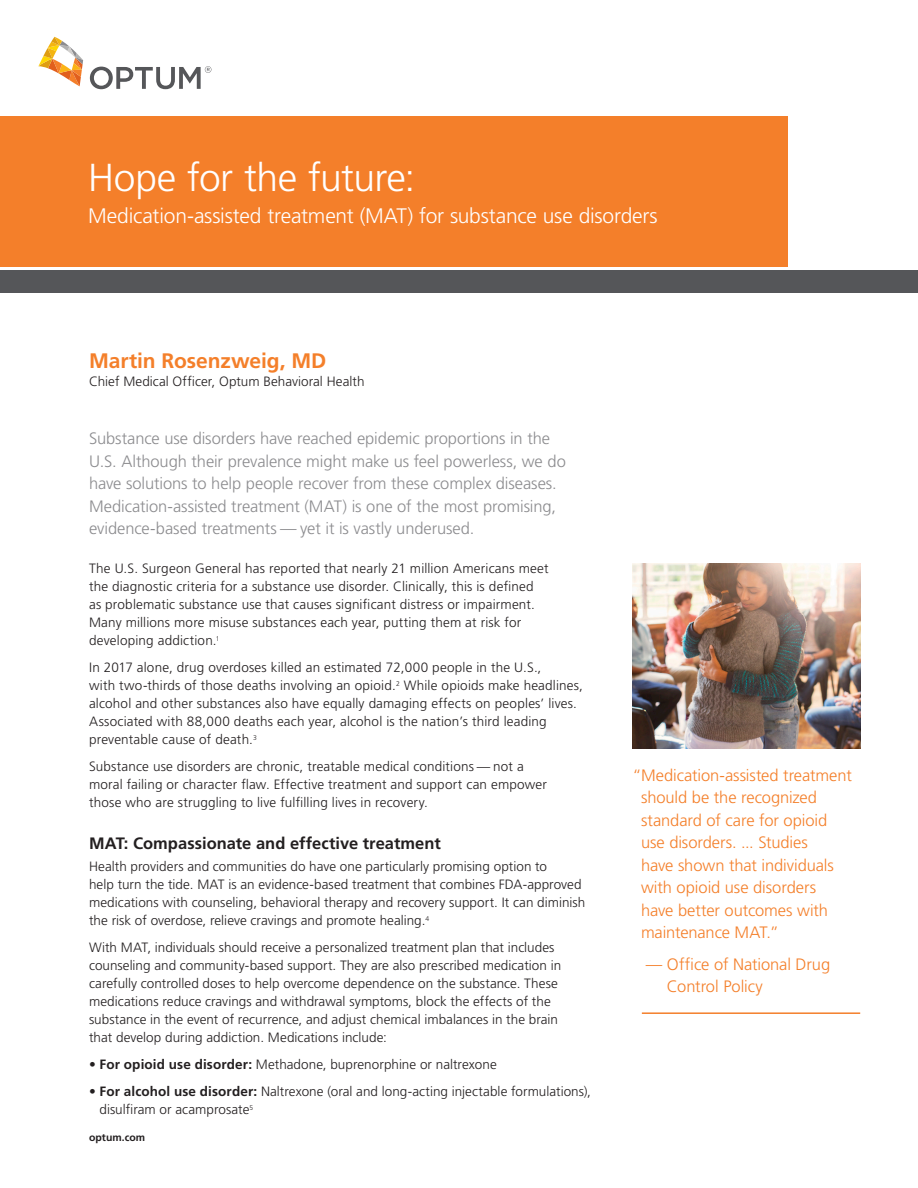
<style>
.page{position:relative;width:918px;height:1188px;background:#fff}
.page>*{position:absolute;margin:0;border:0;box-sizing:border-box;transform-origin:0 0}
.t1{font:300 39px "Frutiger LT Pro";letter-spacing:-.015em;color:#fff}
.t2{font:300 21px "Frutiger LT Pro";letter-spacing:-.01em;color:#fff}
.Body_copy{font:700 21px "Frutiger LT Pro";color:#f47f2a}
.Body_copy-2{font:300 16.5px/22.5px "Frutiger LT Pro";letter-spacing:-.005em;color:#8c8c8f}
.Body_copy-3{font:300 16.5px/22.5px "Frutiger LT Pro";letter-spacing:-.005em;color:#f47f2a}
.t3{font:700 16.5px "Frutiger LT Pro";color:#231f20}
.Body_copy-4{font:300 13.5px/18px "Frutiger LT Pro";letter-spacing:.005em;color:#231f20}
.Paragraph_Style5{font:700 10.5px "Frutiger LT Pro";color:#231f20}
.s1{font-weight:700}
</style>
<div class="page">
<img style="left:632px;top:564px;width:228px;height:184px">
<div style="left:0;top:117px;width:787px;height:150px;background:#f47f2a"></div>
<div style="left:0;top:271px;width:918px;height:22px;background:#555659"></div>
<svg style="left:38px;top:37px;width:45px;height:49px"></svg>
<svg style="left:90px;top:66px;width:121px;height:23px"></svg>
<hr style="left:642px;top:1012px;width:218px;height:2px;background:#f47f2a">
<p class="t1" style="left:88px;top:154px;width:329px">Hope for the future:</p>
<p class="t2" style="left:88px;top:203px;width:571px">Medication-assisted treatment (MAT) for substance use disorders</p>
<p class="Body_copy" style="left:89px;top:348px;width:239px">Martin Rosenzweig, MD</p>
<p class="Body_copy-4" style="left:89px;top:372px;width:277px">Chief Medical Officer, Optum Behavioral Health</p>
<p class="Body_copy-2" style="left:89px;top:427px;width:478px">Substance use disorders have reached epidemic proportions in the U.S. Although their prevalence might make us feel powerless, we do have solutions to help people recover from these complex diseases.<br>Medication-assisted treatment (MAT) is one of the most promising, evidence-based treatments — yet it is vastly underused.</p>
<p class="Body_copy-4" style="left:89px;top:559px;width:461px">The U.S. Surgeon General has reported that nearly 21 million Americans meet the diagnostic criteria for a substance use disorder. Clinically, this is defined as problematic substance use that causes significant distress or impairment.<br>Many millions more misuse substances each year, putting them at risk for developing addiction.<sup>1</sup></p>
<p class="Body_copy-4" style="left:89px;top:658px;width:495px">In 2017 alone, drug overdoses killed an estimated 72,000 people in the U.S.,<br>with two-thirds of those deaths involving an opioid.<sup>2</sup> While opioids make headlines, alcohol and other substances also have equally damaging effects on peoples’ lives.<br>Associated with 88,000 deaths each year, alcohol is the nation’s third leading preventable cause of death.<sup>3</sup></p>
<p class="Body_copy-4" style="left:89px;top:757px;width:459px">Substance use disorders are chronic, treatable medical conditions — not a moral failing or character flaw. Effective treatment and support can empower those who are struggling to live fulfilling lives in recovery.</p>
<p class="t3" style="left:89px;top:833px;width:353px">MAT: Compassionate and effective treatment</p>
<p class="Body_copy-4" style="left:89px;top:857px;width:498px">Health providers and communities do have one particularly promising option to<br>help turn the tide. MAT is an evidence-based treatment that combines FDA-approved medications with counseling, behavioral therapy and recovery support. It can diminish the risk of overdose, relieve cravings and promote healing.<sup>4</sup></p>
<p class="Body_copy-4" style="left:89px;top:938px;width:474px">With MAT, individuals should receive a personalized treatment plan that includes counseling and community-based support. They are also prescribed medication in carefully controlled doses to help overcome dependence on the substance. These medications reduce cravings and withdrawal symptoms, block the effects of the substance in the event of recurrence, and adjust chemical imbalances in the brain that develop during addiction. Medications include:</p>
<p class="Body_copy-4" style="left:89px;top:1055px;width:409px">• <span class="s1">For opioid use disorder:</span> Methadone, buprenorphine or naltrexone</p>
<p class="Body_copy-4" style="left:100px;top:1082px;width:493px;text-indent:-11px">• <span class="s1">For alcohol use disorder:</span> Naltrexone (oral and long-acting injectable formulations), disulfiram or acamprosate<sup>5</sup></p>
<p class="Paragraph_Style5" style="left:89px;top:1131px;width:57px">optum.com</p>
<p class="Body_copy-3" style="left:641px;top:764px;width:212px;text-indent:-9px">“Medication-assisted treatment should be the recognized standard of care for opioid use disorders. ... Studies<br>have shown that individuals with opioid use disorders have better outcomes with maintenance MAT.”</p>
<p class="Body_copy-3" style="left:667px;top:953px;width:165px;text-indent:-21px">— Office of National Drug<br>Control Policy</p>
</div>
